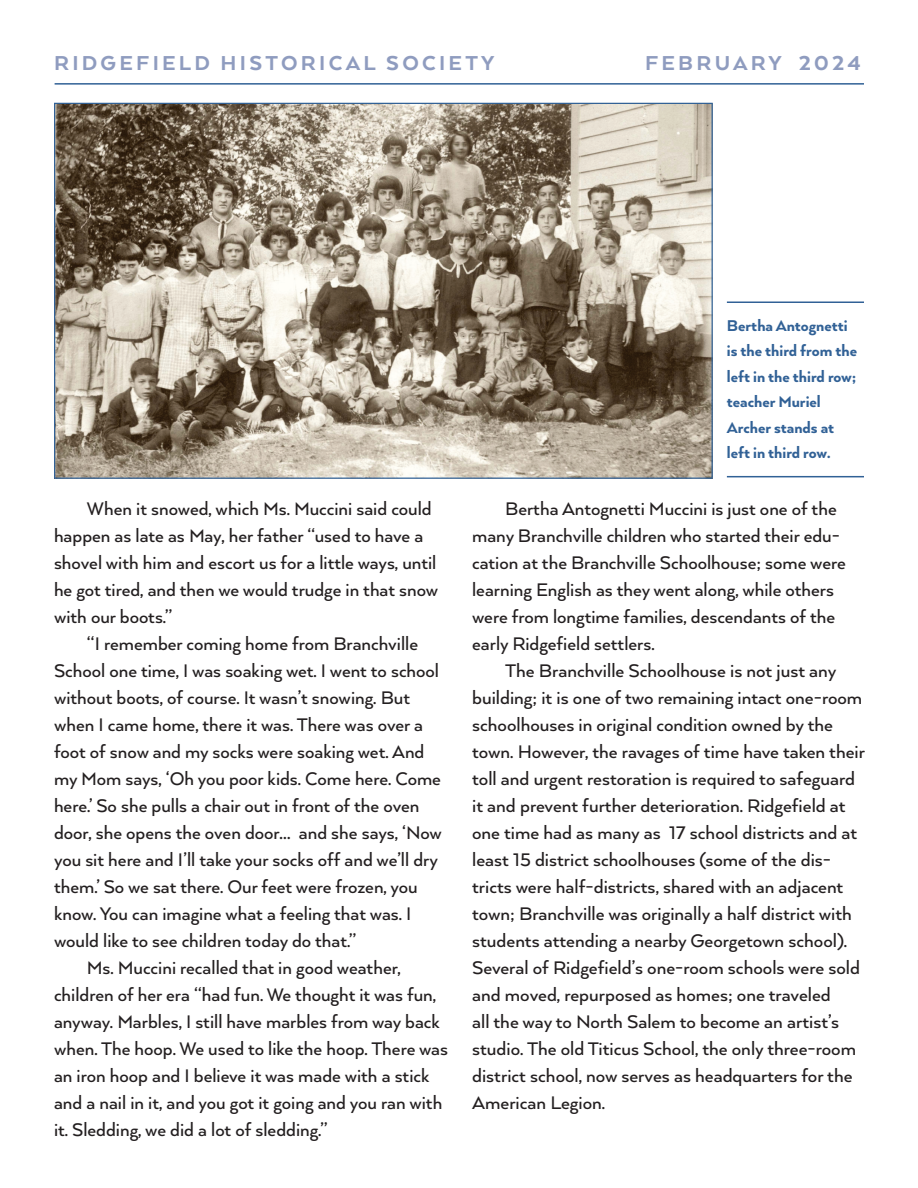
<style>
.page{position:relative;width:918px;height:1188px;background:#fff}
.page>*{position:absolute;margin:0;border:0;box-sizing:border-box;transform-origin:0 0}
.t1{font:800 23.25px "Arquitecta";letter-spacing:.14em;color:#8f9cbf}
.t2{font:500 21px/27px "Arquitecta";color:#231f20}
.t3{font:800 18px/25.5px "Arquitecta";color:#316196}
</style>
<div class="page">
<hr style="left:55px;top:83px;width:809px;height:2px;background:#316196">
<hr style="left:727px;top:302px;width:137px;height:1px;background:#316196">
<hr style="left:727px;top:476px;width:137px;height:1px;background:#316196">
<img style="left:56px;top:105px;width:655px;height:372px">
<p class="t1" style="left:54px;top:48px;width:442px">RIDGEFIELD HISTORICAL SOCIETY</p>
<p class="t1" style="left:645px;top:48px;width:217px">FEBRUARY 2024</p>
<p class="t2" style="left:54px;top:495px;width:386px;text-indent:33px">When it snowed, which Ms. Muccini said could happen as late as May, her father “used to have a shovel with him and escort us for a little ways, until he got tired, and then we would trudge in that snow with our boots.”</p>
<p class="t2" style="left:87px;top:630px;width:333px">“I remember coming home from Branchville</p>
<p class="t2" style="left:54px;top:657px;width:387px">School one time, I was soaking wet. I went to school</p>
<p class="t2" style="left:54px;top:684px;width:358px">without boots, of course. It wasn’t snowing. But</p>
<p class="t2" style="left:54px;top:711px;width:371px">when I came home, there it was. There was over a</p>
<p class="t2" style="left:54px;top:738px;width:372px">foot of snow and my socks were soaking wet. And</p>
<p class="t2" style="left:54px;top:765px;width:389px">my Mom says, ‘Oh you poor kids. Come here. Come</p>
<p class="t2" style="left:54px;top:792px;width:367px">here.’ So she pulls a chair out in front of the oven</p>
<p class="t2" style="left:54px;top:819px;width:389px">door, she opens the oven door… and she says, ‘Now</p>
<p class="t2" style="left:54px;top:846px;width:386px">you sit here and I’ll take your socks off and we’ll dry</p>
<p class="t2" style="left:54px;top:873px;width:365px">them.’ So we sat there. Our feet were frozen, you</p>
<p class="t2" style="left:54px;top:900px;width:359px">know. You can imagine what a feeling that was. I</p>
<p class="t2" style="left:54px;top:927px;width:304px">would like to see children today do that.”</p>
<p class="t2" style="left:87px;top:954px;width:315px">Ms. Muccini recalled that in good weather,</p>
<p class="t2" style="left:54px;top:981px;width:384px">children of her era “had fun. We thought it was fun,</p>
<p class="t2" style="left:54px;top:1008px;width:387px">anyway. Marbles, I still have marbles from way back</p>
<p class="t2" style="left:54px;top:1035px;width:396px">when. The hoop. We used to like the hoop. There was</p>
<p class="t2" style="left:54px;top:1062px;width:377px">an iron hoop and I believe it was made with a stick</p>
<p class="t2" style="left:54px;top:1089px;width:390px">and a nail in it, and you got it going and you ran with</p>
<p class="t2" style="left:54px;top:1116px;width:275px">it. Sledding, we did a lot of sledding.”</p>
<p class="t3" style="left:727px;top:312px;width:132px">Bertha Antognetti is the third from the left in the third row; teacher Muriel<br>Archer stands at left in third row.</p>
<p class="t2" style="left:472px;top:495px;width:375px;text-indent:33px">Bertha Antognetti Muccini is just one of the many Branchville children who started their edu&shy;cation at the Branchville Schoolhouse; some were learning English as they went along, while others were from longtime families, descendants of the early Ridgefield settlers.</p>
<p class="t2" style="left:472px;top:657px;width:394px;text-indent:33px">The Branchville Schoolhouse is not just any building; it is one of two remaining intact one-room schoolhouses in original condition owned by the town. However, the ravages of time have taken their toll and urgent restoration is required to safeguard it and prevent further deterioration. Ridgefield at one time had as many as 17 school districts and at least 15 district schoolhouses (some of the dis&shy;tricts were half-districts, shared with an adjacent town; Branchville was originally a half district with students attending a nearby Georgetown school).<br>Several of Ridgefield’s one-room schools were sold and moved, repurposed as homes; one traveled<br>all the way to North Salem to become an artist’s studio. The old Titicus School, the only three-room district school, now serves as headquarters for the American Legion.</p>
</div>
